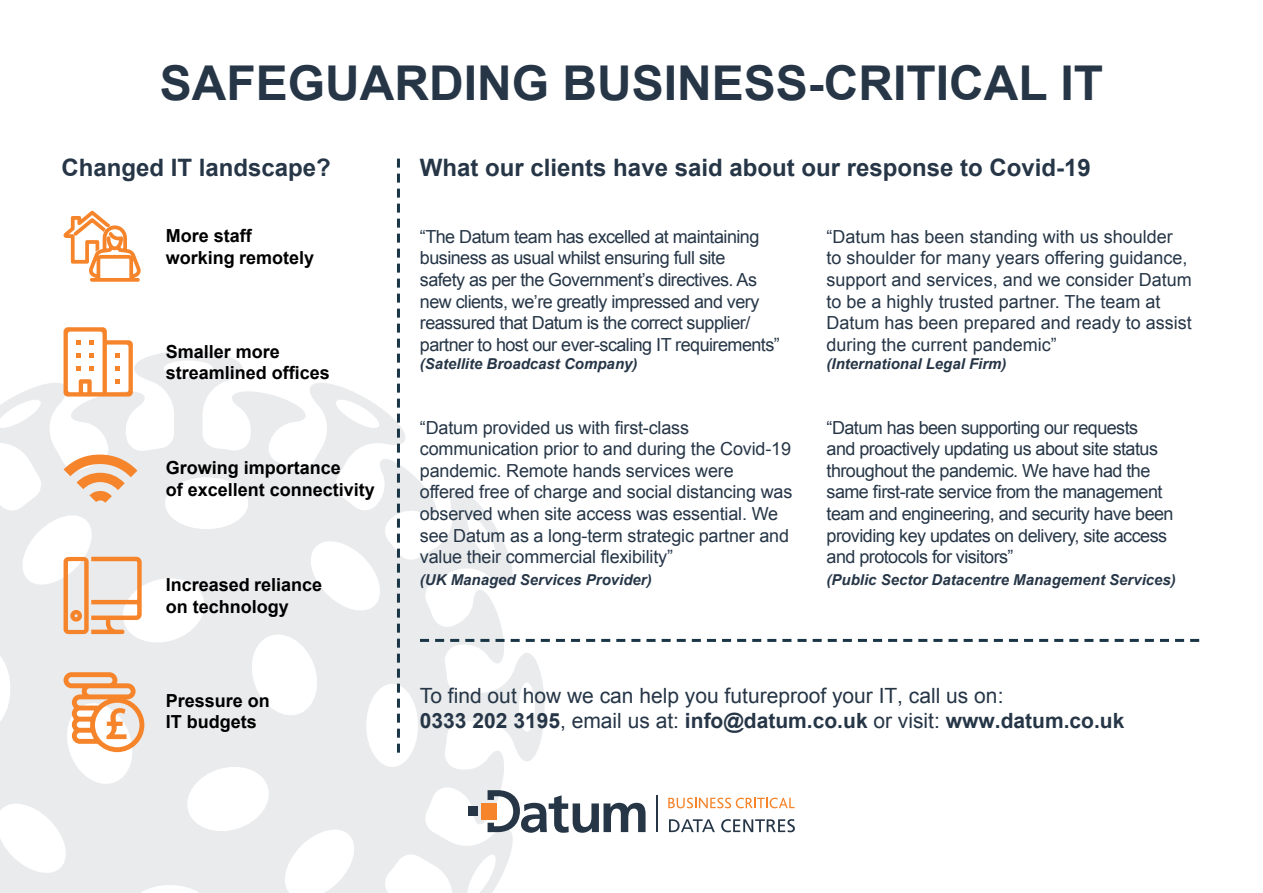
<style>
.page{position:relative;width:1263px;height:893px;background:#fff}
.page>*{position:absolute;margin:0;border:0;box-sizing:border-box;transform-origin:0 0}
.t1{font:700 48px "Arial";color:#263647}
.t2{font:700 24px "Arial";color:#263647}
.t3{font:21px/25.2px "Arial";color:#263647}
.t4{font:18px/21.6px "Arial";letter-spacing:-.03em;color:#263647}
.t5{font:18px/21.6px "Arial";letter-spacing:-.01em;color:#263647}
.t6{font:18px/21.6px "Arial";color:#263647}
.t7{font:700 18px/21.6px "Arial";color:#000}
.t8{font:italic 700 15px "Arial";color:#263647}
.s1{font-weight:700}
</style>
<div class="page">
<svg style="left:0;top:351px;width:545px;height:542px;fill:#e9ebec"></svg>
<svg style="left:668px;top:798px;width:126px;height:10px"></svg>
<svg style="left:488px;top:790px;width:157px;height:43px"></svg>
<div style="left:481px;top:803px;width:16px;height:16px;background:#f5842b"></div>
<div style="left:468px;top:806px;width:10px;height:10px;background:#263647"></div>
<hr style="left:657px;top:795px;width:1px;height:37px;background:#263647">
<svg style="left:669px;top:819px;width:46px;height:13px"></svg>
<svg style="left:721px;top:819px;width:74px;height:13px"></svg>
<svg style="left:61px;top:210px;width:82px;height:187px"></svg>
<svg style="left:63px;top:556px;width:80px;height:79px;background:#eeccb1"></svg>
<svg style="left:64px;top:454px;width:73px;height:49px;background:#eec6a6"></svg>
<svg style="left:63px;top:671px;width:82px;height:87px"></svg>
<svg style="left:420px;top:639px;width:779px;height:3px"></svg>
<svg style="left:397px;top:159px;width:3px;height:594px"></svg>
<h1 class="t1" style="left:160px;top:51px;width:945px">SAFEGUARDING BUSINESS-CRITICAL IT</h1>
<h2 class="t2" style="left:61px;top:152px;width:271px">Changed IT landscape?</h2>
<h2 class="t2" style="left:420px;top:152px;width:672px">What our clients have said about our response to Covid-19</h2>
<p class="t7" style="left:166px;top:225px;width:150px">More staff working remotely</p>
<p class="t7" style="left:166px;top:341px;width:166px">Smaller more streamlined offices</p>
<p class="t7" style="left:166px;top:458px;width:211px">Growing importance<br>of excellent connectivity</p>
<p class="t7" style="left:166px;top:575px;width:158px">Increased reliance on technology</p>
<p class="t7" style="left:166px;top:690px;width:106px">Pressure on<br>IT budgets</p>
<p class="t4" style="left:420px;top:226px;width:361px">“The Datum team has excelled at maintaining business as usual whilst ensuring full site<br>safety as per the Government’s directives. As new clients, we’re greatly impressed and very reassured that Datum is the correct supplier/ partner to host our ever-scaling IT requirements”</p>
<p class="t8" style="left:420px;top:354px;width:219px">(Satellite Broadcast Company)</p>
<p class="t5" style="left:420px;top:417px;width:374px">“Datum provided us with first-class communication prior to and during the Covid-19 pandemic. Remote hands services were offered free of charge and social distancing was observed when site access was essential. We see Datum as a long-term strategic partner and value their commercial flexibility”</p>
<p class="t8" style="left:420px;top:570px;width:233px">(UK Managed Services Provider)</p>
<p class="t6" style="left:826px;top:226px;width:367px">“Datum has been standing with us shoulder to shoulder for many years offering guidance, support and services, and we consider Datum to be a highly trusted partner. The team at Datum has been prepared and ready to assist during the current pandemic”</p>
<p class="t8" style="left:826px;top:354px;width:182px">(International Legal Firm)</p>
<p class="t4" style="left:826px;top:417px;width:348px">“Datum has been supporting our requests<br>and proactively updating us about site status throughout the pandemic. We have had the same first-rate service from the management team and engineering, and security have been providing key updates on delivery, site access and protocols for visitors”</p>
<p class="t8" style="left:826px;top:570px;width:351px">(Public Sector Datacentre Management Services)</p>
<p class="t3" style="left:420px;top:683px;width:706px">To find out how we can help you futureproof your IT, call us on:<br><span class="s1">0333 202 3195</span>, email us at: <span class="s1">info@datum.co.uk</span> or visit: <span class="s1">www.datum.co.uk</span></p>
</div>
